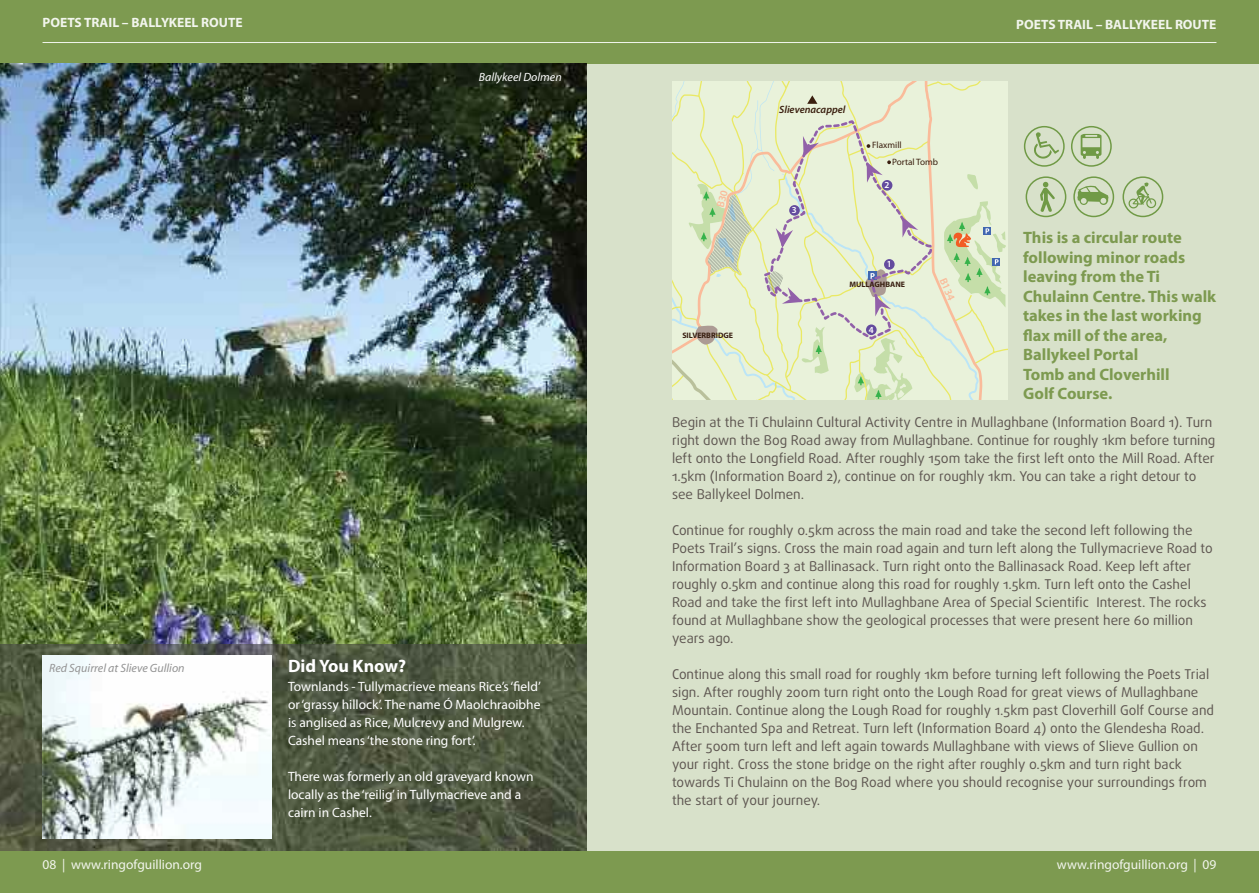
<style>
.page{position:relative;width:1259px;height:893px;background:#7d9a50}
.page>*{position:absolute;margin:0;border:0;box-sizing:border-box;transform-origin:0 0}
.t1{font:700 18px "Myriad Pro";color:#fff}
.t2{font:700 16.5px/19.5px "Myriad Pro";color:#7d9a50}
.t3{font:13.5px/18px "Daxline";color:#5d5550}
.t4{font:13.5px/18px "Myriad Pro";color:#fff}
.t5{font:700 13.5px "Myriad Pro";color:#f2f5ed}
.t6{font:13.5px "Myriad Pro";color:#f2f5ed}
.t7{font:italic 12px "Myriad";color:#939393}
.t8{font:italic 12px "Myriad";color:#fff}
.t9{font:600 10.65px "Myriad Pro";color:#fabb9a}
.t10{font:italic 600 10.5px "Myriad Pro";color:#3a1f0f}
.t11{font:9.15px/16.2px "Myriad Pro";color:#3a1f0f}
.t12{font:600 9.15px "Myriad Pro";color:#fff}
.t13{font:700 7.95px "Myriad Pro";color:#391f11}
</style>
<div class="page">
<div style="left:0;top:64px;width:1259px;height:786px;background:#d8e1ca"></div>
<img style="left:0;top:64px;width:587px;height:580px">
<img style="left:0;top:644px;width:587px;height:206px">
<img style="left:43px;top:655px;width:229px;height:183px">
<hr style="left:43px;top:42px;width:1173px;height:1px;background:#f2f5ed">
<div style="left:1025px;top:176px;width:41px;height:41px;border:1px solid #709a46;border-radius:50%"></div>
<svg style="left:1040px;top:182px;width:15px;height:30px"></svg>
<div style="left:1073px;top:176px;width:41px;height:41px;border:1px solid #709a46;border-radius:50%"></div>
<svg style="left:1077px;top:184px;width:31px;height:21px"></svg>
<div style="left:1122px;top:176px;width:41px;height:41px;border:1px solid #709a46;border-radius:50%"></div>
<svg style="left:1128px;top:182px;width:28px;height:27px"></svg>
<div style="left:1024px;top:126px;width:40px;height:41px;border:1px solid #709a46;border-radius:50%"></div>
<svg style="left:1034px;top:132px;width:25px;height:27px"></svg>
<div style="left:1071px;top:126px;width:40px;height:41px;border:1px solid #709a46;border-radius:50%"></div>
<svg style="left:1080px;top:134px;width:21px;height:25px"></svg>
<svg style="left:672px;top:82px;width:336px;height:318px;background:#e2eacf"></svg>
<p class="t5" style="left:43px;top:18px;width:202px">POETS TRAIL – BALLYKEEL ROUTE</p>
<p class="t5" style="left:1016px;top:20px;width:202px">POETS TRAIL – BALLYKEEL ROUTE</p>
<p class="t8" style="left:479px;top:72px;width:84px">Ballykeel Dolmen</p>
<p class="t7" style="left:49px;top:663px;width:137px">Red Squirrel at Slieve Gullion</p>
<h1 class="t1" style="left:288px;top:660px;width:120px">Did You Know?</h1>
<p class="t4" style="left:288px;top:678px;width:254px">Townlands - Tullymacrieve means Rice’s‘field’ or‘grassy hillock’. The name Ó Maolchraoibhe is anglised as Rice, Mulcrevy and Mulgrew.<br>Cashel means‘the stone ring fort’.</p>
<p class="t4" style="left:288px;top:768px;width:247px">There was formerly an old graveyard known locally as the ‘reilig’ in Tullymacrieve and a cairn in Cashel.</p>
<p class="t13" style="left:682px;top:332px;width:52px">SILVERBRIDGE</p>
<p class="t10" style="left:779px;top:106px;width:68px">Slievenacappel</p>
<p class="t12" style="left:792px;top:207px;width:6px">3</p>
<p class="t11" style="left:892px;top:138px;width:48px;text-indent:-20px">Flaxmill<br>Portal Tomb</p>
<p class="t12" style="left:884px;top:182px;width:6px">2</p>
<p class="t12" style="left:886px;top:261px;width:6px">1</p>
<p class="t13" style="left:849px;top:282px;width:57px">MULLAGHBANE</p>
<p class="t12" style="left:868px;top:326px;width:6px">4</p>
<p class="t9" style="left:946px;top:277px;width:25px;rotate:66deg">B134</p>
<p class="t2" style="left:1023px;top:229px;width:195px">This is a circular route following minor roads leaving from the Ti<br>Chulainn Centre. This walk takes in the last working flax mill of the area,<br>Ballykeel Portal<br>Tomb and Cloverhill<br>Golf Course.</p>
<p class="t3" style="left:672px;top:414px;width:545px">Begin at the Ti Chulainn Cultural Activity Centre in Mullaghbane (Information Board 1). Turn right down the Bog Road away from Mullaghbane. Continue for roughly 1km before turning left onto the Longfield Road. After roughly 150m take the first left onto the Mill Road. After 1.5km (Information Board 2), continue on for roughly 1km. You can take a right detour to see Ballykeel Dolmen.</p>
<p class="t3" style="left:672px;top:522px;width:542px">Continue for roughly 0.5km across the main road and take the second left following the Poets Trail’s signs. Cross the main road again and turn left along the Tullymacrieve Road to Information Board 3 at Ballinasack. Turn right onto the Ballinasack Road. Keep left after roughly 0.5km and continue along this road for roughly 1.5km. Turn left onto the Cashel Road and take the first left into Mullaghbane Area of Special Scientific Interest. The rocks found at Mullaghbane show the geological processes that were present here 60 million years ago.</p>
<p class="t3" style="left:672px;top:666px;width:543px">Continue along this small road for roughly 1km before turning left following the Poets Trial sign. After roughly 200m turn right onto the Lough Road for great views of Mullaghbane Mountain. Continue along the Lough Road for roughly 1.5km past Cloverhill Golf Course and the Enchanted Spa and Retreat. Turn left (Information Board 4) onto the Glendesha Road.<br>After 500m turn left and left again towards Mullaghbane with views of Slieve Gullion on your right. Cross the stone bridge on the right after roughly 0.5km and turn right back towards Ti Chulainn on the Bog Road where you should recognise your surroundings from the start of your journey.</p>
<p class="t6" style="left:43px;top:859px;width:161px">08 | www.ringofguillion.org</p>
<p class="t6" style="left:1057px;top:859px;width:161px">www.ringofguillion.org | 09</p>
</div>
